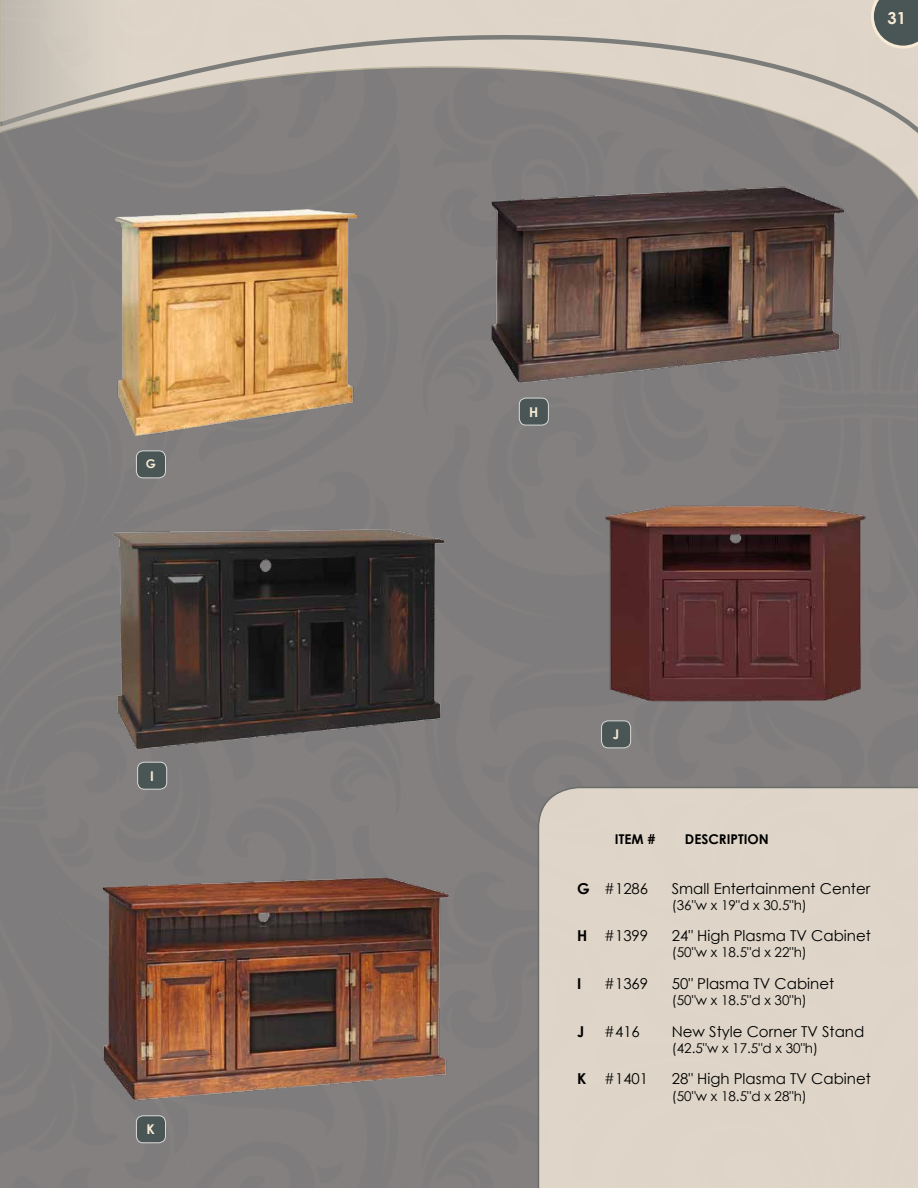
<style>
.page{position:relative;width:918px;height:1188px;background:#fff}
.page>*{position:absolute;margin:0;border:0;box-sizing:border-box;transform-origin:0 0}
.t1{font:700 16.5px "Century Gothic";color:#f8ebd5}
.t2{font:15px "Century Gothic";color:#000}
.t3{font:700 15px "Century Gothic";color:#000}
.t4{font:13.5px "Century Gothic";color:#000}
.t5{font:700 13.5px "Century Gothic";color:#000}
.t6{font:700 13.5px "Century Gothic";color:#f8ebd5}
.t7{font:700 12px "Century Gothic";color:#f8ebd5}
.s1{font-weight:700}
</style>
<div class="page">
<svg style="left:7px;top:0;width:911px;height:230px;background:#9e9994"></svg>
<svg style="left:7px;top:18px;width:911px;height:134px;background:#b3ada6"></svg>
<svg style="left:0;top:0;width:7px;height:230px;background:#a29d97"></svg>
<img style="left:115px;top:210px;width:242px;height:226px">
<img style="left:113px;top:530px;width:331px;height:219px">
<img style="left:68px;top:834px;width:390px;height:277px">
<img style="left:459px;top:130px;width:390px;height:277px">
<img style="left:601px;top:502px;width:267px;height:204px">
<svg style="left:538px;top:787px;width:380px;height:401px;background:#d2cabf"></svg>
<div style="left:519px;top:398px;width:29px;height:27px;background:#4a5555;border-radius:7px"></div>
<div style="left:519px;top:398px;width:30px;height:27px;border:1px solid #d8dad8;border-radius:7px"></div>
<div style="left:138px;top:762px;width:29px;height:27px;background:#4a5555;border-radius:7px"></div>
<div style="left:137px;top:762px;width:30px;height:27px;border:1px solid #d8dad8;border-radius:7px"></div>
<div style="left:602px;top:721px;width:29px;height:27px;background:#4a5555;border-radius:7px"></div>
<div style="left:601px;top:721px;width:30px;height:27px;border:1px solid #d8dad8;border-radius:7px"></div>
<div style="left:136px;top:451px;width:29px;height:27px;background:#4a5555;border-radius:7px"></div>
<div style="left:136px;top:451px;width:30px;height:27px;border:1px solid #d8dad8;border-radius:7px"></div>
<div style="left:136px;top:1116px;width:29px;height:27px;background:#4a5555;border-radius:7px"></div>
<div style="left:136px;top:1116px;width:30px;height:27px;border:1px solid #d8dad8;border-radius:7px"></div>
<svg style="left:871px;top:0;width:47px;height:49px;background:#6e7470"></svg>
<p class="t7" style="left:146px;top:456px;width:12px">G</p>
<p class="t6" style="left:150px;top:767px;width:5px">I</p>
<p class="t6" style="left:147px;top:1121px;width:10px">K</p>
<p class="t1" style="left:888px;top:8px;width:20px">31</p>
<p class="t6" style="left:529px;top:403px;width:11px">H</p>
<p class="t6" style="left:613px;top:726px;width:8px">J</p>
<p class="t5" style="left:615px;top:831px;width:42px">ITEM #</p>
<p class="t5" style="left:685px;top:831px;width:85px">DESCRIPTION</p>
<p class="t2" style="left:577px;top:879px;width:73px"><span class="s1">G</span> #1286</p>
<p class="t2" style="left:672px;top:879px;width:200px">Small Entertainment Center</p>
<p class="t4" style="left:672px;top:897px;width:137px">(36"w x 19"d x 30.5"h)</p>
<p class="t2" style="left:577px;top:927px;width:73px"><span class="s1">H</span> #1399</p>
<p class="t2" style="left:672px;top:927px;width:201px">24" High Plasma TV Cabinet</p>
<p class="t4" style="left:672px;top:944px;width:137px">(50"w x 18.5"d x 22"h)</p>
<p class="t3" style="left:577px;top:974px;width:6px">I</p>
<p class="t2" style="left:604px;top:974px;width:46px">#1369</p>
<p class="t2" style="left:672px;top:974px;width:164px">50" Plasma TV Cabinet</p>
<p class="t4" style="left:672px;top:992px;width:137px">(50"w x 18.5"d x 30"h)</p>
<p class="t3" style="left:577px;top:1022px;width:9px">J</p>
<p class="t2" style="left:604px;top:1022px;width:37px">#416</p>
<p class="t2" style="left:672px;top:1022px;width:194px">New Style Corner TV Stand</p>
<p class="t4" style="left:672px;top:1040px;width:148px">(42.5"w x 17.5"d x 30"h)</p>
<p class="t2" style="left:577px;top:1070px;width:73px"><span class="s1">K</span> #1401</p>
<p class="t2" style="left:672px;top:1070px;width:201px">28" High Plasma TV Cabinet</p>
<p class="t4" style="left:672px;top:1087px;width:137px">(50"w x 18.5"d x 28"h)</p>
</div>
